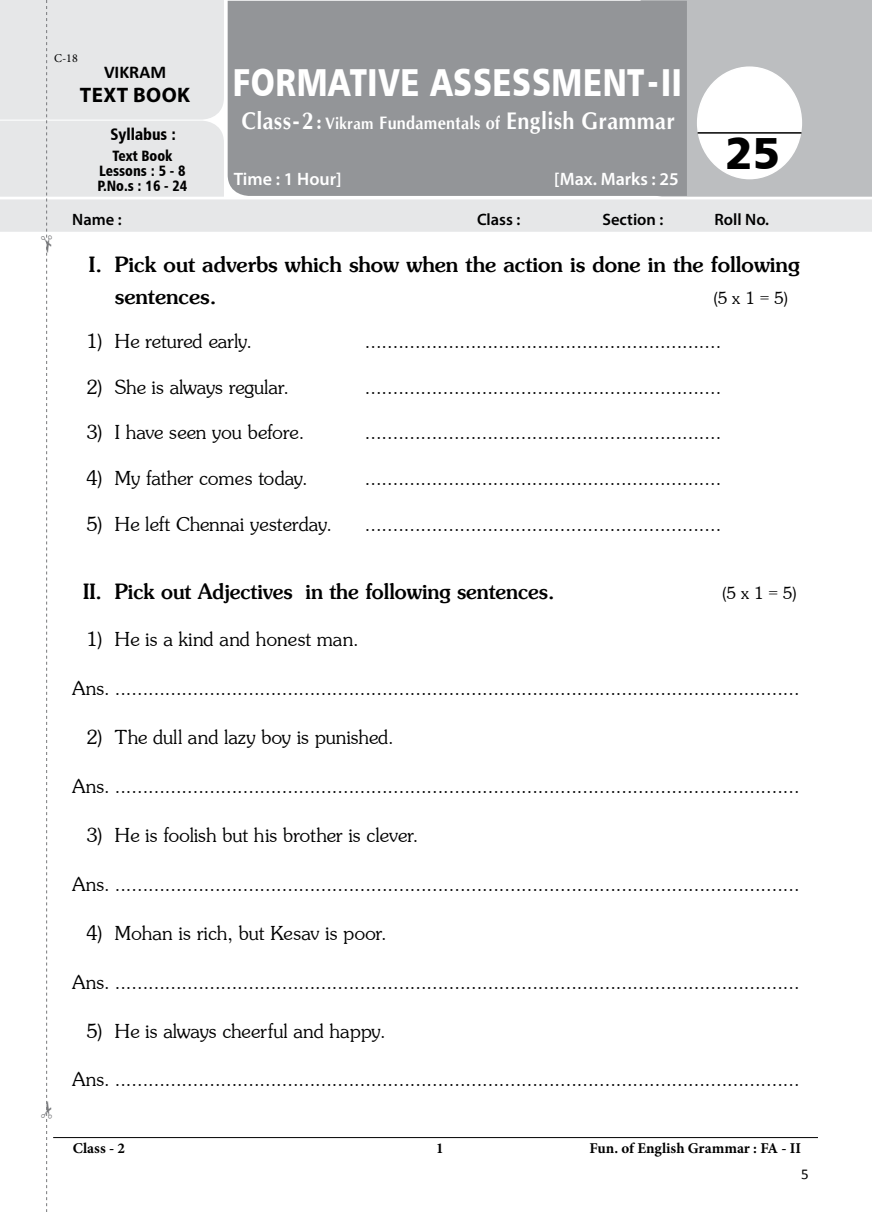
<style>
.page{position:relative;width:872px;height:1212px;background:#fff}
.page>*{position:absolute;margin:0;border:0;box-sizing:border-box;transform-origin:0 0}
.t1{font:45px "Humanist 777 BT Black B";color:#000}
.t2{font:39px "Humanist 777 BT Black B";letter-spacing:.02em;color:#fff;scale:.8 1}
.t3{font:700 24px "CG Omega";letter-spacing:.02em;color:#fff;scale:.9 1}
.t4{font:21px "Souvenir";color:#000}
.t5{font:500 21px/31.8px "Souvenir Std";color:#000}
.t6{font:500 21px "Souvenir Std";color:#000;scale:.96 1}
.t7{font:700 21px "Myriad Pro";letter-spacing:.02em;color:#000}
.t8{font:600 18px "Myriad Pro";color:#fff}
.t9{font:18px "Souvenir";color:#000}
.t10{font:700 18px "Calibri";color:#000}
.t11{font:600 16.5px "Myriad Pro";color:#000}
.t12{font:16.5px "Humanist 777 BT Black Condensed B";color:#000;scale:.95 1}
.t13{font:700 15px "Minion Pro";color:#000}
.t14{font:15px/15px "Humanist 777 BT Black Condensed B";color:#000;text-align:center;scale:.95 1}
.t15{font:15px "Calibri";color:#000}
.t16{font:12px "Minion Pro";color:#000}
.s1{font-size:21px}
.s2{font-size:16.5px}
.s3{font-size:18px}
</style>
<div class="page">
<div style="left:640px;top:0;width:232px;height:197px;background:#bcbec0"></div>
<div style="left:228px;top:1px;width:459px;height:195px;background:#939598"></div>
<div style="left:1px;top:200px;width:870px;height:31px;background:#e6e7e8"></div>
<div style="left:0;top:199px;width:872px;height:33px;border:2px solid #e6e7e8"></div>
<div style="left:697px;top:67px;width:104px;height:112px;background:#fff;border-radius:50%"></div>
<div style="left:697px;top:66px;width:105px;height:113px;border:2px solid #fff;border-radius:50%"></div>
<hr style="left:697px;top:132px;width:104px;height:2px;background:#000">
<hr style="left:53px;top:1137px;width:765px;height:1px;background:#000">
<svg style="left:0;top:0;width:225px;height:1212px"></svg>
<p class="t16" style="left:54px;top:50px;width:25px">C-18</p>
<p class="t10" style="left:104px;top:59px;width:64px">VIKRAM</p>
<p class="t7" style="left:80px;top:81px;width:112px">TEXT BOOK</p>
<p class="t12" style="left:110px;top:124px;width:70px">Syllabus :</p>
<p class="t14" style="left:97px;top:148px;width:96px">Text Book<br>Lessons : 5 - 8<br>P.No.s : 16 - 24</p>
<h2 class="t2" style="left:233px;top:57px;width:547px">FORMATIVE ASSESSMENT - II</h2>
<p class="t3" style="left:242px;top:106px;width:483px">Class-2 <span class="s1">:</span> <span class="s2">Vikram</span> <span class="s3">Fundamentals of</span> English Grammar</p>
<p class="t8" style="left:234px;top:168px;width:109px">Time : 1 Hour]</p>
<p class="t8" style="left:554px;top:168px;width:126px">[Max. Marks : 25</p>
<h1 class="t1" style="left:724px;top:124px;width:57px">25</h1>
<p class="t11" style="left:72px;top:209px;width:51px">Name :</p>
<p class="t11" style="left:477px;top:209px;width:45px">Class :</p>
<p class="t11" style="left:602px;top:209px;width:62px">Section :</p>
<p class="t11" style="left:714px;top:209px;width:56px">Roll No.</p>
<p class="t5" style="left:115px;top:248px;width:686px;text-indent:-26px">I. Pick out adverbs which show when the action is done in the following sentences.</p>
<p class="t9" style="left:714px;top:288px;width:75px">(5 x 1 = 5)</p>
<p class="t4" style="left:86px;top:329px;width:167px">1) He retured early.</p>
<p class="t4" style="left:86px;top:375px;width:204px">2) She is always regular.</p>
<p class="t4" style="left:86px;top:421px;width:219px">3) I have seen you before.</p>
<p class="t4" style="left:86px;top:467px;width:223px">4) My father comes today.</p>
<p class="t4" style="left:86px;top:513px;width:247px">5) He left Chennai yesterday.</p>
<p class="t4" style="left:365px;top:329px;width:358px">................................................................</p>
<p class="t4" style="left:365px;top:375px;width:358px">................................................................</p>
<p class="t4" style="left:365px;top:421px;width:358px">................................................................</p>
<p class="t4" style="left:365px;top:467px;width:358px">................................................................</p>
<p class="t4" style="left:365px;top:513px;width:358px">................................................................</p>
<p class="t6" style="left:83px;top:579px;width:492px">II. Pick out Adjectives in the following sentences.</p>
<p class="t9" style="left:722px;top:584px;width:75px">(5 x 1 = 5)</p>
<p class="t4" style="left:86px;top:628px;width:274px">1) He is a kind and honest man.</p>
<p class="t4" style="left:72px;top:677px;width:729px">Ans. ...........................................................................................................................</p>
<p class="t4" style="left:86px;top:726px;width:309px">2) The dull and lazy boy is punished.</p>
<p class="t4" style="left:72px;top:775px;width:729px">Ans. ...........................................................................................................................</p>
<p class="t4" style="left:86px;top:824px;width:333px">3) He is foolish but his brother is clever.</p>
<p class="t4" style="left:72px;top:873px;width:729px">Ans. ...........................................................................................................................</p>
<p class="t4" style="left:86px;top:921px;width:302px">4) Mohan is rich, but Kesav is poor.</p>
<p class="t4" style="left:72px;top:970px;width:729px">Ans. ...........................................................................................................................</p>
<p class="t4" style="left:86px;top:1019px;width:301px">5) He is always cheerful and happy.</p>
<p class="t4" style="left:72px;top:1068px;width:729px">Ans. ...........................................................................................................................</p>
<p class="t13" style="left:73px;top:1137px;width:54px">Class - 2</p>
<p class="t13" style="left:436px;top:1137px;width:9px">1</p>
<p class="t13" style="left:589px;top:1138px;width:213px">Fun. of English Grammar : FA - II</p>
<p class="t15" style="left:801px;top:1164px;width:9px">5</p>
</div>
